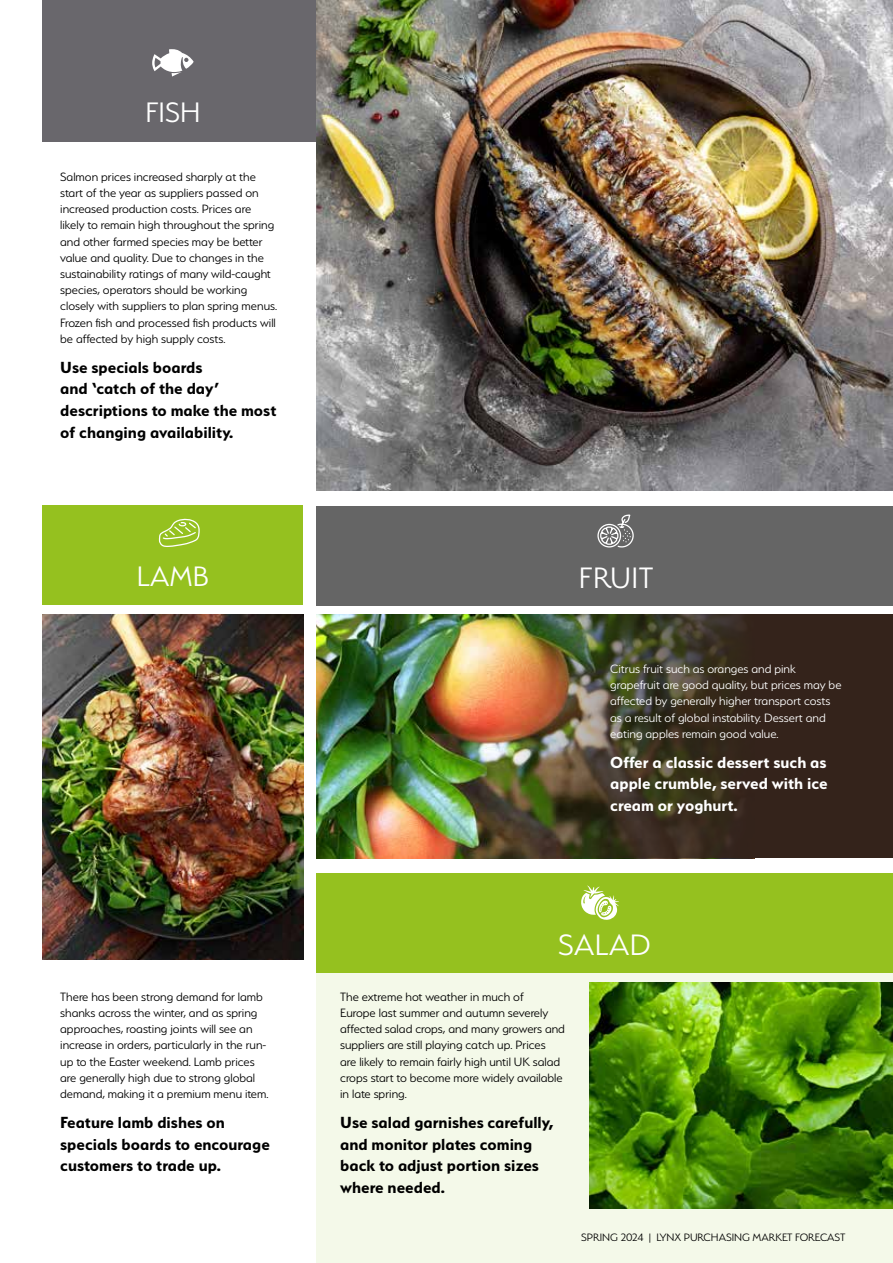
<style>
.page{position:relative;width:893px;height:1263px;background:#fff}
.page>*{position:absolute;margin:0;border:0;box-sizing:border-box;transform-origin:0 0}
.t1{font:300 33px "Serenity";letter-spacing:.01em;color:#fff}
.t2{font:300 31.5px "Serenity";color:#fff}
.t3{font:700 18px/21.6px "Serenity";color:#000}
.t4{font:700 18px/21.6px "Serenity";color:#fff;text-align:justify}
.t5{font:300 13.5px/16.2px "Serenity";color:#000}
.t6{font:300 13.5px/16.2px "Serenity";color:#fff}
.t7{font:300 12px "Serenity";color:#000}
</style>
<div class="page">
<div style="left:316px;top:903px;width:577px;height:360px;background:#f4f9e9"></div>
<img style="left:316px;top:0;width:577px;height:491px">
<img style="left:316px;top:614px;width:439px;height:245px">
<img style="left:43px;top:614px;width:260px;height:346px">
<img style="left:364px;top:614px;width:529px;height:244px">
<img style="left:590px;top:982px;width:303px;height:226px">
<div style="left:316px;top:873px;width:577px;height:99px;background:#95c11f"></div>
<div style="left:316px;top:506px;width:577px;height:100px;background:#656565"></div>
<div style="left:43px;top:505px;width:260px;height:99px;background:#95c11f"></div>
<svg style="left:158px;top:518px;width:42px;height:29px"></svg>
<div style="left:43px;top:0;width:273px;height:142px;background:#69676c"></div>
<svg style="left:152px;top:49px;width:42px;height:28px"></svg>
<svg style="left:581px;top:885px;width:38px;height:35px"></svg>
<svg style="left:597px;top:514px;width:37px;height:34px"></svg>
<h2 class="t2" style="left:145px;top:96px;width:56px">FISH</h2>
<p class="t5" style="left:60px;top:168px;width:218px">Salmon prices increased sharply at the start of the year as suppliers passed on increased production costs. Prices are likely to remain high throughout the spring and other farmed species may be better value and quality. Due to changes in the sustainability ratings of many wild-caught species, operators should be working closely with suppliers to plan spring menus.<br>Frozen fish and processed fish products will be affected by high supply costs.</p>
<h3 class="t3" style="left:60px;top:356px;width:218px">Use specials boards<br>and ‘catch of the day’ descriptions to make the most of changing availability.</h3>
<h2 class="t2" style="left:137px;top:560px;width:74px">LAMB</h2>
<h1 class="t1" style="left:579px;top:561px;width:76px">FRUIT</h1>
<p class="t6" style="left:610px;top:660px;width:233px">Citrus fruit such as oranges and pink grapefruit are good quality, but prices may be affected by generally higher transport costs as a result of global instability. Dessert and eating apples remain good value.</p>
<h3 class="t4" style="left:610px;top:751px;width:219px">Offer a classic dessert such as apple crumble, served with ice cream or yoghurt.</h3>
<p class="t5" style="left:60px;top:988px;width:210px">There has been strong demand for lamb shanks across the winter, and as spring approaches, roasting joints will see an increase in orders, particularly in the run&shy;up to the Easter weekend. Lamb prices are generally high due to strong global demand, making it a premium menu item.</p>
<h3 class="t3" style="left:60px;top:1111px;width:211px">Feature lamb dishes on specials boards to encourage customers to trade up.</h3>
<h1 class="t1" style="left:558px;top:928px;width:94px">SALAD</h1>
<p class="t5" style="left:340px;top:988px;width:226px">The extreme hot weather in much of<br>Europe last summer and autumn severely affected salad crops, and many growers and suppliers are still playing catch up. Prices are likely to remain fairly high until UK salad crops start to become more widely available in late spring.</p>
<h3 class="t3" style="left:340px;top:1111px;width:215px">Use salad garnishes carefully, and monitor plates coming back to adjust portion sizes where needed.</h3>
<p class="t7" style="left:581px;top:1231px;width:266px">SPRING 2024 | LYNX PURCHASING MARKET FORECAST</p>
</div>
